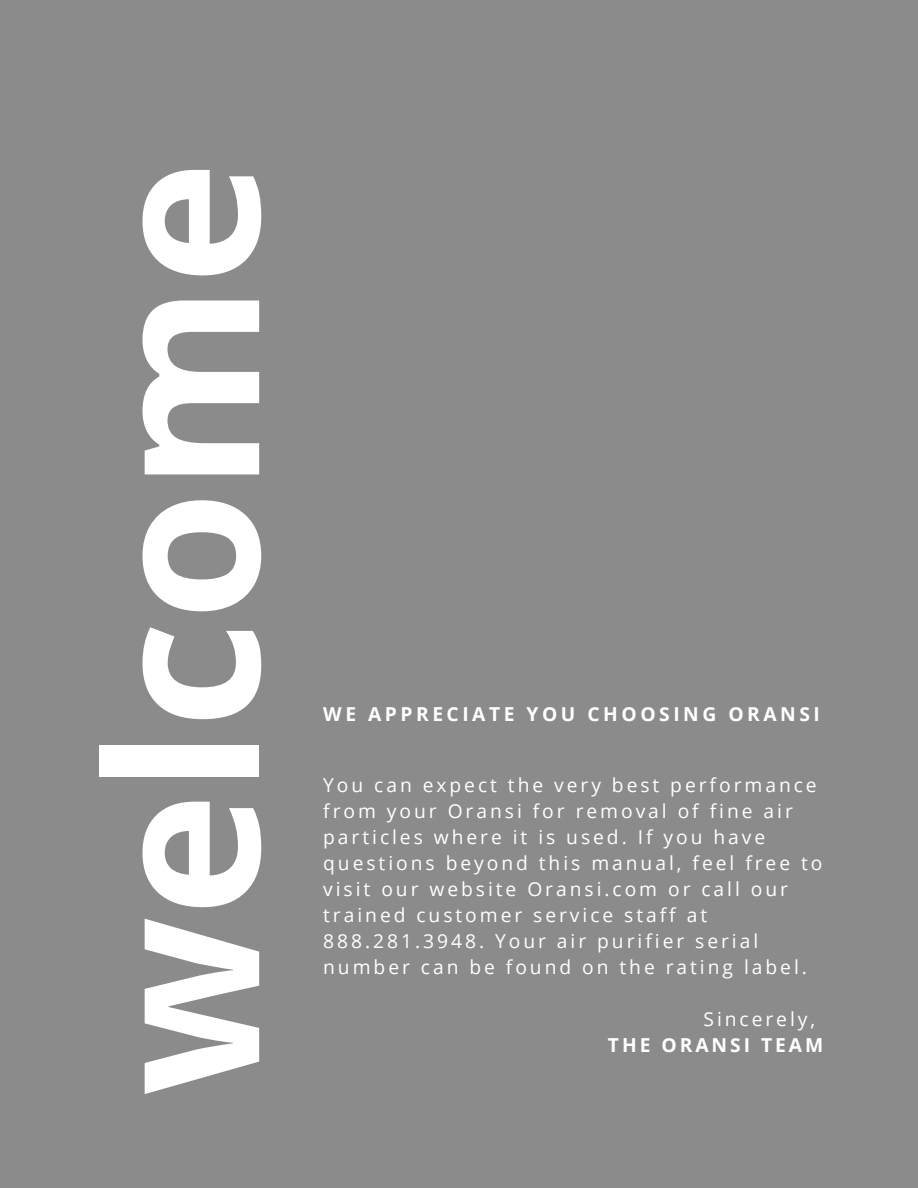
<style>
.page{position:relative;width:918px;height:1188px;background:#8b8b8b}
.page>*{position:absolute;margin:0;border:0;box-sizing:border-box;transform-origin:0 0}
.t1{font:700 209.85px "Open Sans";color:#fff}
.t2{font:19.2px/26.1px "Open Sans";letter-spacing:.155em;color:#fff}
.t3{font:700 19.2px "Open Sans";letter-spacing:.185em;color:#fff}
.t4{font:700 19.2px "Open Sans";letter-spacing:.155em;color:#fff}
</style>
<div class="page">
<p class="t1" style="left:35px;top:1096px;width:937px;rotate:-90deg">welcome</p>
<p class="t3" style="left:323px;top:701px;width:498px">WE APPRECIATE YOU CHOOSING ORANSI</p>
<p class="t2" style="left:323px;top:772px;width:501px">You can expect the very best performance from your Oransi for removal of fine air particles where it is used. If you have questions beyond this manual, feel free to visit our website Oransi.com or call our trained customer service staff at 888.281.3948. Your air purifier serial number can be found on the rating label.</p>
<p class="t2" style="left:704px;top:1006px;width:113px">Sincerely,</p>
<p class="t4" style="left:608px;top:1032px;width:217px">THE ORANSI TEAM</p>
</div>
